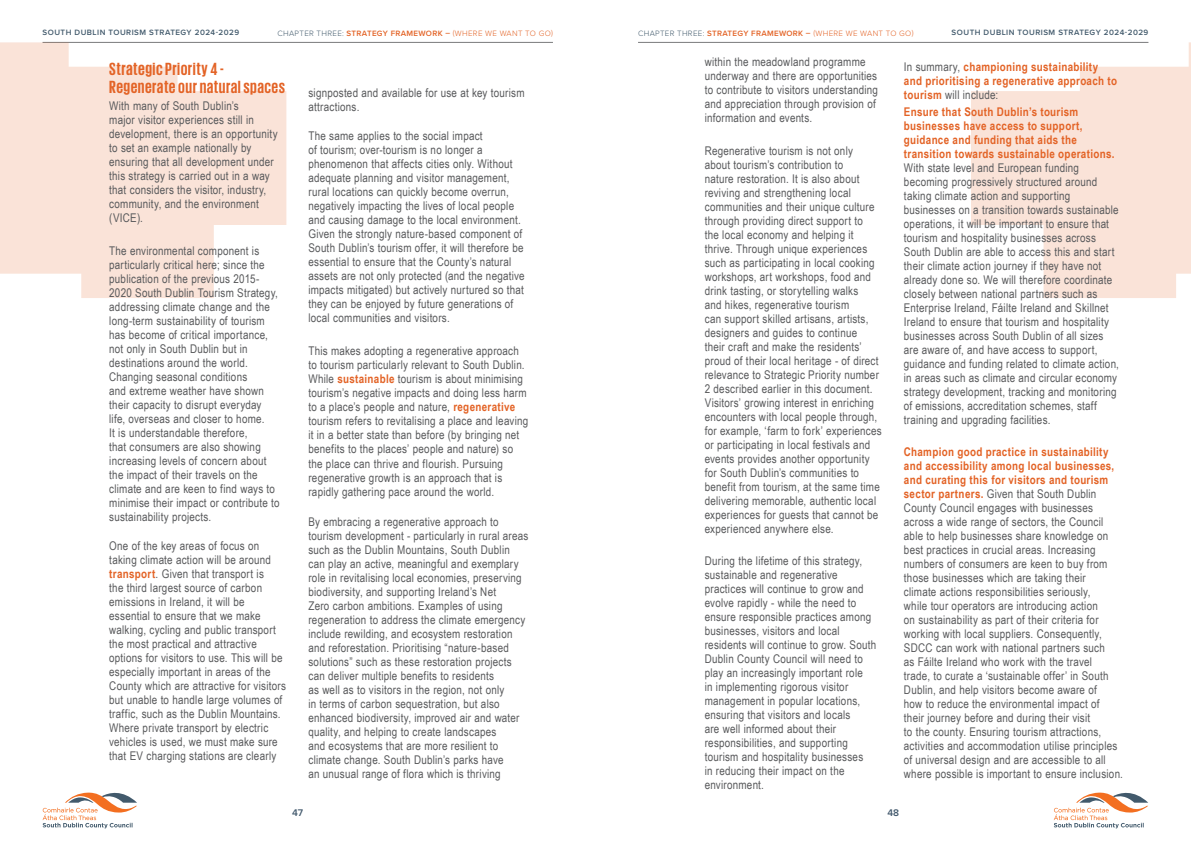
<style>
.page{position:relative;width:1191px;height:842px;background:#fff}
.page>*{position:absolute;margin:0;border:0;box-sizing:border-box;transform-origin:0 0}
.t1{font:700 18px/18px "KPMG";letter-spacing:.025em;color:#e36326}
.t2{font:12px/14px "Arial Narrow";letter-spacing:.02em;color:#58595b}
.t3{font:700 12px/14px "Arial Narrow";letter-spacing:.025em;color:#e36326}
.t4{font:600 10px "Proxima Nova";color:#41586c}
.t5{font:600 8px "Proxima Nova";letter-spacing:.04em;color:#e36326}
.t6{font:600 8px "Proxima Nova";letter-spacing:.06em;color:#425a6c}
.s1{font-weight:300;color:#425a6c}
.s2{font-weight:300}
.s3{font-weight:700;color:#e36326}
.s4{font-weight:400;color:#58595b}
</style>
<div class="page">
<hr style="left:638px;top:42px;width:510px;height:1px;background:#58595b">
<hr style="left:43px;top:42px;width:510px;height:1px;background:#58595b">
<svg style="left:43px;top:792px;width:94px;height:36px"></svg>
<svg style="left:1053px;top:792px;width:95px;height:36px"></svg>
<svg style="left:0;top:42px;width:286px;height:256px;fill:#fae3d8"></svg>
<svg style="left:971px;top:42px;width:220px;height:256px;fill:#fae3d8"></svg>
<p class="t6" style="left:43px;top:27px;width:198px">SOUTH DUBLIN TOURISM STRATEGY 2024-2029</p>
<p class="t5" style="left:277px;top:27px;width:277px"><span class="s1">CHAPTER THREE:</span> STRATEGY FRAMEWORK – <span class="s2">(WHERE WE WANT TO GO)</span></p>
<p class="t5" style="left:638px;top:27px;width:277px"><span class="s1">CHAPTER THREE:</span> STRATEGY FRAMEWORK – <span class="s2">(WHERE WE WANT TO GO)</span></p>
<p class="t6" style="left:951px;top:27px;width:198px">SOUTH DUBLIN TOURISM STRATEGY 2024-2029</p>
<h1 class="t1" style="left:109px;top:59px;width:177px">Strategic Priority 4 -<br>Regenerate our natural spaces</h1>
<p class="t2" style="left:109px;top:98px;width:170px">With many of South Dublin’s<br>major visitor experiences still in development, there is an opportunity to set an example nationally by ensuring that all development under this strategy is carried out in a way that considers the visitor, industry, community, and the environment (VICE).</p>
<p class="t2" style="left:109px;top:243px;width:172px">The environmental component is particularly critical here; since the publication of the previous 2015- 2020 South Dublin Tourism Strategy, addressing climate change and the long-term sustainability of tourism has become of critical importance, not only in South Dublin but in destinations around the world.<br>Changing seasonal conditions<br>and extreme weather have shown their capacity to disrupt everyday life, overseas and closer to home.<br>It is understandable therefore,<br>that consumers are also showing increasing levels of concern about the impact of their travels on the climate and are keen to find ways to minimise their impact or contribute to sustainability projects.</p>
<p class="t2" style="left:109px;top:538px;width:178px">One of the key areas of focus on taking climate action will be around <span class="s3">transport</span>. Given that transport is<br>the third largest source of carbon emissions in Ireland, it will be essential to ensure that we make walking, cycling and public transport the most practical and attractive options for visitors to use. This will be especially important in areas of the County which are attractive for visitors but unable to handle large volumes of traffic, such as the Dublin Mountains.<br>Where private transport by electric vehicles is used, we must make sure that EV charging stations are clearly</p>
<p class="t2" style="left:704px;top:55px;width:175px">within the meadowland programme underway and there are opportunities to contribute to visitors understanding and appreciation through provision of information and events.</p>
<p class="t2" style="left:704px;top:144px;width:179px">Regenerative tourism is not only<br>about tourism’s contribution to<br>nature restoration. It is also about reviving and strengthening local communities and their unique culture through providing direct support to<br>the local economy and helping it thrive. Through unique experiences such as participating in local cooking workshops, art workshops, food and drink tasting, or storytelling walks<br>and hikes, regenerative tourism<br>can support skilled artisans, artists, designers and guides to continue<br>their craft and make the residents’ proud of their local heritage - of direct relevance to Strategic Priority number 2 described earlier in this document.<br>Visitors’ growing interest in enriching encounters with local people through, for example, ‘farm to fork’ experiences or participating in local festivals and events provides another opportunity for South Dublin’s communities to benefit from tourism, at the same time delivering memorable, authentic local experiences for guests that cannot be experienced anywhere else.</p>
<p class="t2" style="left:704px;top:554px;width:173px">During the lifetime of this strategy, sustainable and regenerative practices will continue to grow and evolve rapidly - while the need to ensure responsible practices among businesses, visitors and local residents will continue to grow. South Dublin County Council will need to play an increasingly important role<br>in implementing rigorous visitor management in popular locations, ensuring that visitors and locals<br>are well informed about their responsibilities, and supporting tourism and hospitality businesses<br>in reducing their impact on the environment.</p>
<p class="t3" style="left:904px;top:59px;width:215px"><span class="s4">In summary,</span> championing sustainability and prioritising a regenerative approach to tourism <span class="s4">will include:</span></p>
<p class="t3" style="left:904px;top:104px;width:212px">Ensure that South Dublin’s tourism businesses have access to support, guidance and funding that aids the transition towards sustainable operations.</p>
<p class="t2" style="left:904px;top:160px;width:216px">With state level and European funding becoming progressively structured around taking climate action and supporting businesses on a transition towards sustainable operations, it will be important to ensure that tourism and hospitality businesses across South Dublin are able to access this and start their climate action journey if they have not already done so. We will therefore coordinate closely between national partners such as Enterprise Ireland, Fáilte Ireland and Skillnet Ireland to ensure that tourism and hospitality businesses across South Dublin of all sizes are aware of, and have access to support, guidance and funding related to climate action, in areas such as climate and circular economy strategy development, tracking and monitoring of emissions, accreditation schemes, staff training and upgrading facilities.</p>
<p class="t2" style="left:904px;top:444px;width:221px"><span class="s3">Champion good practice in sustainability and accessibility among local businesses, and curating this for visitors and tourism sector partners.</span> Given that South Dublin County Council engages with businesses across a wide range of sectors, the Council able to help businesses share knowledge on best practices in crucial areas. Increasing numbers of consumers are keen to buy from those businesses which are taking their<br>climate actions responsibilities seriously,<br>while tour operators are introducing action<br>on sustainability as part of their criteria for working with local suppliers. Consequently, SDCC can work with national partners such<br>as Fáilte Ireland who work with the travel<br>trade, to curate a ‘sustainable offer’ in South Dublin, and help visitors become aware of<br>how to reduce the environmental impact of<br>their journey before and during their visit<br>to the county. Ensuring tourism attractions, activities and accommodation utilise principles of universal design and are accessible to all where possible is important to ensure inclusion.</p>
<p class="t2" style="left:308px;top:85px;width:218px">signposted and available for use at key tourism attractions.</p>
<p class="t2" style="left:308px;top:129px;width:218px">The same applies to the social impact<br>of tourism; over-tourism is no longer a phenomenon that affects cities only. Without adequate planning and visitor management, rural locations can quickly become overrun, negatively impacting the lives of local people and causing damage to the local environment.<br>Given the strongly nature-based component of South Dublin’s tourism offer, it will therefore be essential to ensure that the County’s natural assets are not only protected (and the negative impacts mitigated) but actively nurtured so that they can be enjoyed by future generations of local communities and visitors.</p>
<p class="t2" style="left:308px;top:344px;width:221px">This makes adopting a regenerative approach to tourism particularly relevant to South Dublin.<br>While <span class="s3">sustainable</span> tourism is about minimising tourism’s negative impacts and doing less harm to a place’s people and nature, <span class="s3">regenerative </span>tourism refers to revitalising a place and leaving it in a better state than before (by bringing net benefits to the places’ people and nature) so the place can thrive and flourish. Pursuing regenerative growth is an approach that is rapidly gathering pace around the world.</p>
<p class="t2" style="left:308px;top:514px;width:221px">By embracing a regenerative approach to tourism development - particularly in rural areas such as the Dublin Mountains, South Dublin can play an active, meaningful and exemplary role in revitalising local economies, preserving biodiversity, and supporting Ireland’s Net<br>Zero carbon ambitions. Examples of using regeneration to address the climate emergency include rewilding, and ecosystem restoration and reforestation. Prioritising “nature-based solutions” such as these restoration projects can deliver multiple benefits to residents<br>as well as to visitors in the region, not only<br>in terms of carbon sequestration, but also enhanced biodiversity, improved air and water quality, and helping to create landscapes<br>and ecosystems that are more resilient to climate change. South Dublin’s parks have<br>an unusual range of flora which is thriving</p>
<p class="t4" style="left:292px;top:806px;width:13px">47</p>
<p class="t4" style="left:887px;top:806px;width:13px">48</p>
</div>
